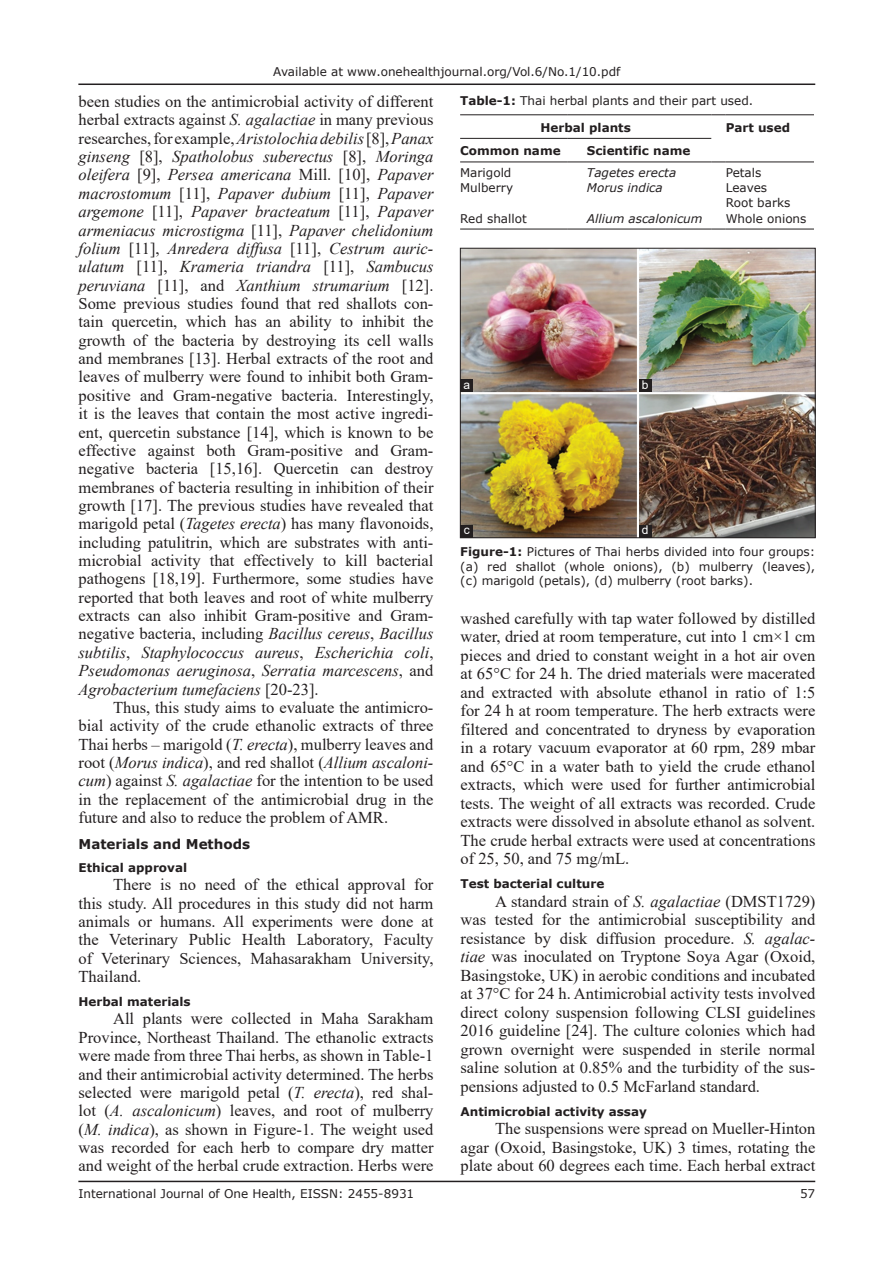
<style>
.page{position:relative;width:894px;height:1263px;background:#fff}
.page>*{position:absolute;margin:0;border:0;box-sizing:border-box;transform-origin:0 0}
.TX{font:16.5px/18.3px "Times New Roman";color:#231f20;text-align:justify}
.t1{font:700 13.5px "Verdana";color:#231f20}
.FGC{font:12px/14.5px "Verdana";color:#231f20;text-align:justify}
.H2_Above_H1{font:700 12px "Verdana";color:#231f20}
.RF{font:12px "Verdana";color:#231f20}
.TCH{font:700 12px "Verdana";color:#231f20}
.TT{font:12px "Verdana";color:#231f20}
.TB{font:12px "Verdana";color:#231f20}
.TB-2{font:italic 12px "Verdana";color:#231f20}
.TBL{font:12px "Verdana";color:#231f20}
.TBL-2{font:italic 12px "Verdana";color:#231f20}
.LABEL{font:12px "Arial";color:#fff}
.s1{font-style:italic}
.s2{font-weight:700}
</style>
<div class="page">
<hr style="left:78px;top:1180px;width:737px;height:2px;background:#231f20">
<hr style="left:78px;top:83px;width:737px;height:2px;background:#231f20">
<hr style="left:460px;top:138px;width:107px;height:1px;background:#231f20">
<svg style="left:567px;top:138px;width:19px;height:1px"></svg>
<hr style="left:586px;top:138px;width:125px;height:1px;background:#231f20">
<hr style="left:460px;top:162px;width:107px;height:1px;background:#231f20">
<svg style="left:567px;top:162px;width:19px;height:1px"></svg>
<hr style="left:586px;top:162px;width:125px;height:1px;background:#231f20">
<svg style="left:711px;top:114px;width:14px;height:1px"></svg>
<svg style="left:711px;top:162px;width:14px;height:1px"></svg>
<hr style="left:725px;top:114px;width:88px;height:1px;background:#231f20">
<hr style="left:725px;top:162px;width:88px;height:1px;background:#231f20">
<hr style="left:460px;top:229px;width:107px;height:1px;background:#231f20">
<svg style="left:567px;top:229px;width:19px;height:1px"></svg>
<hr style="left:586px;top:229px;width:125px;height:1px;background:#231f20">
<svg style="left:711px;top:229px;width:14px;height:1px"></svg>
<hr style="left:725px;top:229px;width:88px;height:1px;background:#231f20">
<hr style="left:460px;top:114px;width:107px;height:1px;background:#231f20">
<svg style="left:567px;top:114px;width:19px;height:1px"></svg>
<hr style="left:586px;top:114px;width:125px;height:1px;background:#231f20">
<img style="left:462px;top:250px;width:351px;height:286px">
<div style="left:460px;top:248px;width:355px;height:290px;border:1px solid #231f20"></div>
<div style="left:460px;top:379px;width:13px;height:13px;background:#231f20"></div>
<div style="left:460px;top:525px;width:13px;height:12px;background:#231f20"></div>
<div style="left:638px;top:379px;width:13px;height:13px;background:#231f20"></div>
<div style="left:638px;top:525px;width:13px;height:12px;background:#231f20"></div>
<p class="FGC" style="left:273px;top:64px;width:349px">Available at www.onehealthjournal.org/Vol.6/No.1/10.pdf</p>
<p class="TX" style="left:78px;top:92px;width:356px">been studies on the antimicrobial activity of different herbal extracts against <span class="s1">S. agalactiae</span> in many previous researches, for example, <span class="s1">Aristolochia debilis</span> [8], <span class="s1">Panax ginseng</span> [8], <span class="s1">Spatholobus suberectus</span> [8], <span class="s1">Moringa oleifera</span> [9], <span class="s1">Persea americana</span> Mill. [10], <span class="s1">Papaver macrostomum</span> [11], <span class="s1">Papaver dubium</span> [11], <span class="s1">Papaver argemone</span> [11], <span class="s1">Papaver bracteatum</span> [11], <span class="s1">Papaver armeniacus microstigma</span> [11], <span class="s1">Papaver chelidonium folium</span> [11], <span class="s1">Anredera diffusa</span> [11], <span class="s1">Cestrum auric&shy;ulatum</span> [11], <span class="s1">Krameria triandra</span> [11], <span class="s1">Sambucus peruviana</span> [11], and <span class="s1">Xanthium strumarium</span> [12].<br>Some previous studies found that red shallots con&shy;tain quercetin, which has an ability to inhibit the growth of the bacteria by destroying its cell walls and membranes [13]. Herbal extracts of the root and leaves of mulberry were found to inhibit both Gram&shy;positive and Gram-negative bacteria. Interestingly, it is the leaves that contain the most active ingredi&shy;ent, quercetin substance [14], which is known to be effective against both Gram-positive and Gram&shy;negative bacteria [15,16]. Quercetin can destroy membranes of bacteria resulting in inhibition of their growth [17]. The previous studies have revealed that marigold petal (<span class="s1">Tagetes erecta</span>) has many flavonoids, including patulitrin, which are substrates with anti&shy;microbial activity that effectively to kill bacterial pathogens [18,19]. Furthermore, some studies have reported that both leaves and root of white mulberry extracts can also inhibit Gram-positive and Gram&shy;negative bacteria, including <span class="s1">Bacillus cereus</span>, <span class="s1">Bacillus subtilis</span>, <span class="s1">Staphylococcus aureus</span>, <span class="s1">Escherichia coli</span>, <span class="s1">Pseudomonas aeruginosa</span>, <span class="s1">Serratia marcescens</span>, and <span class="s1">Agrobacterium tumefaciens</span> [20-23].</p>
<p class="TX" style="left:78px;top:697px;width:356px;text-indent:34px">Thus, this study aims to evaluate the antimicro&shy;bial activity of the crude ethanolic extracts of three Thai herbs – marigold (<span class="s1">T. erecta</span>), mulberry leaves and root (<span class="s1">Morus indica</span>), and red shallot (<span class="s1">Allium ascaloni&shy;cum</span>) against <span class="s1">S. agalactiae</span> for the intention to be used in the replacement of the antimicrobial drug in the future and also to reduce the problem of AMR.</p>
<h1 class="t1" style="left:78px;top:835px;width:173px">Materials and Methods</h1>
<p class="H2_Above_H1" style="left:78px;top:859px;width:110px">Ethical approval</p>
<p class="TX" style="left:78px;top:875px;width:356px;text-indent:34px">There is no need of the ethical approval for this study. All procedures in this study did not harm animals or humans. All experiments were done at the Veterinary Public Health Laboratory, Faculty of Veterinary Sciences, Mahasarakham University, Thailand.</p>
<h2 class="H2_Above_H1" style="left:78px;top:993px;width:114px">Herbal materials</h2>
<p class="TX" style="left:78px;top:1009px;width:356px;text-indent:34px">All plants were collected in Maha Sarakham Province, Northeast Thailand. The ethanolic extracts were made from three Thai herbs, as shown in Table-1 and their antimicrobial activity determined. The herbs selected were marigold petal (<span class="s1">T. erecta</span>), red shal&shy;lot (<span class="s1">A. ascalonicum</span>) leaves, and root of mulberry (<span class="s1">M. indica</span>), as shown in Figure-1. The weight used was recorded for each herb to compare dry matter and weight of the herbal crude extraction. Herbs were</p>
<p class="TT" style="left:460px;top:92px;width:294px"><span class="s2">Table-1:</span> Thai herbal plants and their part used.</p>
<p class="TCH" style="left:540px;top:119px;width:92px">Herbal plants</p>
<p class="TCH" style="left:725px;top:119px;width:66px">Part used</p>
<p class="TCH" style="left:460px;top:142px;width:102px">Common name</p>
<p class="TCH" style="left:586px;top:142px;width:105px">Scientific name</p>
<p class="TB" style="left:460px;top:164px;width:53px">Marigold</p>
<p class="TB-2" style="left:586px;top:164px;width:91px">Tagetes erecta</p>
<p class="TB" style="left:725px;top:164px;width:37px">Petals</p>
<p class="TB" style="left:460px;top:180px;width:54px">Mulberry</p>
<p class="TB-2" style="left:586px;top:180px;width:77px">Morus indica</p>
<p class="TB" style="left:725px;top:180px;width:43px">Leaves</p>
<p class="TB" style="left:725px;top:195px;width:66px">Root barks</p>
<p class="TBL" style="left:460px;top:210px;width:68px">Red shallot</p>
<p class="TBL-2" style="left:586px;top:210px;width:117px">Allium ascalonicum</p>
<p class="TBL" style="left:725px;top:210px;width:82px">Whole onions</p>
<p class="LABEL" style="left:641px;top:376px;width:8px">b</p>
<p class="LABEL" style="left:463px;top:376px;width:8px">a</p>
<p class="LABEL" style="left:641px;top:522px;width:8px">d</p>
<p class="LABEL" style="left:463px;top:522px;width:7px">c</p>
<p class="FGC" style="left:460px;top:544px;width:356px"><span class="s2">Figure-1:</span> Pictures of Thai herbs divided into four groups: (a) red shallot (whole onions), (b) mulberry (leaves), (c) marigold (petals), (d) mulberry (root barks).</p>
<p class="TX" style="left:460px;top:608px;width:356px">washed carefully with tap water followed by distilled water, dried at room temperature, cut into 1 cm×1 cm pieces and dried to constant weight in a hot air oven at 65°C for 24 h. The dried materials were macerated and extracted with absolute ethanol in ratio of 1:5 for 24 h at room temperature. The herb extracts were filtered and concentrated to dryness by evaporation in a rotary vacuum evaporator at 60 rpm, 289 mbar and 65°C in a water bath to yield the crude ethanol extracts, which were used for further antimicrobial tests. The weight of all extracts was recorded. Crude extracts were dissolved in absolute ethanol as solvent.<br>The crude herbal extracts were used at concentrations of 25, 50, and 75 mg/mL.</p>
<h2 class="H2_Above_H1" style="left:460px;top:875px;width:145px">Test bacterial culture</h2>
<p class="TX" style="left:460px;top:891px;width:356px;text-indent:34px">A standard strain of <span class="s1">S. agalactiae</span> (DMST1729) was tested for the antimicrobial susceptibility and resistance by disk diffusion procedure. <span class="s1">S. agalac&shy;tiae</span> was inoculated on Tryptone Soya Agar (Oxoid, Basingstoke, UK) in aerobic conditions and incubated at 37°C for 24 h. Antimicrobial activity tests involved direct colony suspension following CLSI guidelines 2016 guideline [24]. The culture colonies which had grown overnight were suspended in sterile normal saline solution at 0.85% and the turbidity of the sus&shy;pensions adjusted to 0.5 McFarland standard.</p>
<h2 class="H2_Above_H1" style="left:460px;top:1103px;width:188px">Antimicrobial activity assay</h2>
<p class="TX" style="left:460px;top:1119px;width:356px;text-indent:34px">The suspensions were spread on Mueller-Hinton agar (Oxoid, Basingstoke, UK) 3 times, rotating the plate about 60 degrees each time. Each herbal extract</p>
<p class="RF" style="left:78px;top:1185px;width:337px">International Journal of One Health, EISSN: 2455-8931</p>
<p class="RF" style="left:799px;top:1185px;width:17px">57</p>
</div>
